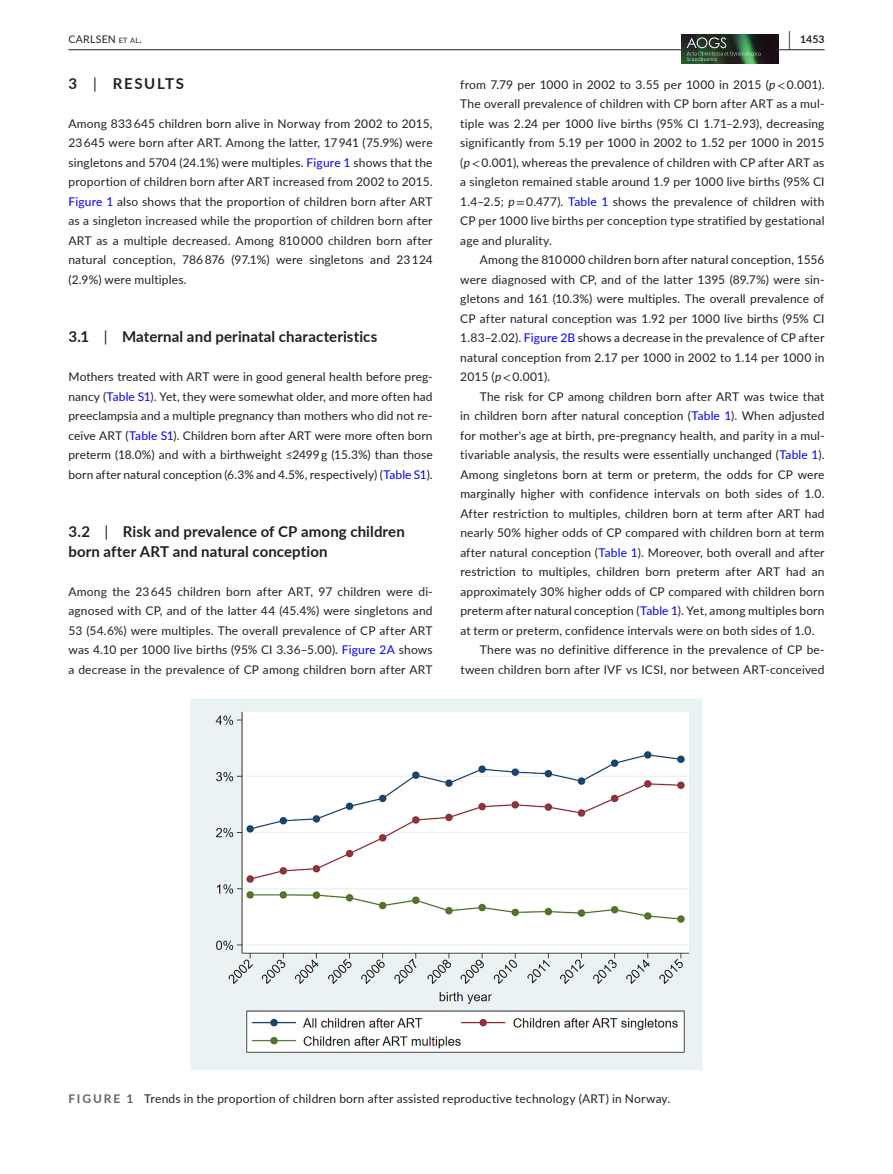
<style>
.page{position:relative;width:893px;height:1174px;background:#fff}
.page>*{position:absolute;margin:0;border:0;box-sizing:border-box;transform-origin:0 0}
.t1{font:700 15px/19.5px "Lato";letter-spacing:.01em;color:#231f20}
.t2{font:700 15px "Lato";letter-spacing:.105em;color:#231f20}
.t3{font:12px/19.5px "Lato";letter-spacing:.01em;color:#231f20;text-align:justify}
.t4{font:10.5px "Lato";letter-spacing:.025em;color:#231f20}
.t5{font:700 10.5px "Lato";color:#231f20}
.s1{font-size:7.35px}
.s2{font-size:19.5px}
.s3{font-weight:400}
.s4{color:#00f}
.s5{font-style:italic}
.s6{font-family:"STIX"}
.s7{font-weight:700;color:#636366}
</style>
<div class="page">
<hr style="left:68px;top:49px;width:756px;height:1px;background:#231f20">
<img style="left:682px;top:34px;width:97px;height:30px">
<svg style="left:687px;top:37px;width:74px;height:24px;background:#3f5843"></svg>
<img style="left:191px;top:699px;width:511px;height:371px">
<p class="t4" style="left:68px;top:31px;width:75px">CARLSEN <span class="s1">et al</span>.</p>
<p class="t5" style="left:789px;top:31px;width:37px"><span class="s2">|</span> 1453</p>
<p class="t2" style="left:68px;top:72px;width:117px">3 <span class="s3">|</span> RESULTS</p>
<p class="t3" style="left:68px;top:113px;width:366px">Among 833 645 children born alive in Norway from 2002 to 2015, 23 645 were born after ART. Among the latter, 17 941 (75.9%) were singletons and 5704 (24.1%) were multiples. <span class="s4">Figure 1</span> shows that the proportion of children born after ART increased from 2002 to 2015.<br><span class="s4">Figure 1</span> also shows that the proportion of children born after ART as a singleton increased while the proportion of children born after ART as a multiple decreased. Among 810 000 children born after natural conception, 786 876 (97.1%) were singletons and 23 124 (2.9%) were multiples.</p>
<p class="t3" style="left:460px;top:74px;width:366px">from 7.79 per 1000 in 2002 to 3.55 per 1000 in 2015 (<span class="s5">p</span><span class="s6">&lt;</span> 0.001).<br>The overall prevalence of children with CP born after ART as a mul&shy;tiple was 2.24 per 1000 live births (95% CI 1.71–2.93), decreasing significantly from 5.19 per 1000 in 2002 to 1.52 per 1000 in 2015 (<span class="s5">p</span><span class="s6">&lt;</span> 0.001), whereas the prevalence of children with CP after ART as a singleton remained stable around 1.9 per 1000 live births (95% CI 1.4–2.5; <span class="s5">p</span><span class="s6">=</span> 0.477). <span class="s4">Table 1</span> shows the prevalence of children with CP per 1000 live births per conception type stratified by gestational age and plurality.</p>
<p class="t3" style="left:460px;top:249px;width:366px;text-indent:20px">Among the 810 000 children born after natural conception, 1556 were diagnosed with CP, and of the latter 1395 (89.7%) were sin&shy;gletons and 161 (10.3%) were multiples. The overall prevalence of CP after natural conception was 1.92 per 1000 live births (95% CI 1.83–2.02). <span class="s4">Figure 2B</span> shows a decrease in the prevalence of CP after natural conception from 2.17 per 1000 in 2002 to 1.14 per 1000 in 2015 (<span class="s5">p</span><span class="s6">&lt;</span> 0.001).</p>
<p class="t3" style="left:480px;top:386px;width:346px">The risk for CP among children born after ART was twice that</p>
<p class="t3" style="left:460px;top:405px;width:366px">in children born after natural conception (<span class="s4">Table 1</span>). When adjusted</p>
<p class="t3" style="left:460px;top:425px;width:366px">for mother's age at birth, pre-pregnancy health, and parity in a mul-</p>
<p class="t3" style="left:460px;top:444px;width:366px">tivariable analysis, the results were essentially unchanged (<span class="s4">Table 1</span>).</p>
<p class="t3" style="left:460px;top:464px;width:366px">Among singletons born at term or preterm, the odds for CP were</p>
<p class="t3" style="left:460px;top:483px;width:366px">marginally higher with confidence intervals on both sides of 1.0.</p>
<p class="t3" style="left:460px;top:503px;width:366px">After restriction to multiples, children born at term after ART had</p>
<p class="t3" style="left:460px;top:522px;width:366px">nearly 50% higher odds of CP compared with children born at term</p>
<p class="t3" style="left:460px;top:542px;width:366px">after natural conception (<span class="s4">Table 1</span>). Moreover, both overall and after</p>
<p class="t3" style="left:460px;top:561px;width:366px">restriction to multiples, children born preterm after ART had an</p>
<p class="t3" style="left:460px;top:581px;width:366px">approximately 30% higher odds of CP compared with children born</p>
<p class="t3" style="left:460px;top:600px;width:366px">preterm after natural conception (<span class="s4">Table 1</span>). Yet, among multiples born</p>
<p class="t3" style="left:460px;top:620px;width:356px">at term or preterm, confidence intervals were on both sides of 1.0.</p>
<p class="t3" style="left:480px;top:639px;width:346px">There was no definitive difference in the prevalence of CP be-</p>
<p class="t3" style="left:460px;top:659px;width:366px">tween children born after IVF vs ICSI, nor between ART-conceived</p>
<p class="t1" style="left:68px;top:326px;width:310px">3.1 <span class="s3">|</span> Maternal and perinatal characteristics</p>
<p class="t3" style="left:68px;top:366px;width:366px">Mothers treated with ART were in good general health before preg&shy;nancy (<span class="s4">Table S1</span>). Yet, they were somewhat older, and more often had preeclampsia and a multiple pregnancy than mothers who did not re&shy;ceive ART (<span class="s4">Table S1</span>). Children born after ART were more often born preterm (18.0%) and with a birthweight ≤2499 g (15.3%) than those born after natural conception (6.3% and 4.5%, respectively) (<span class="s4">Table S1</span>).</p>
<p class="t1" style="left:68px;top:521px;width:338px">3.2 <span class="s3">|</span> Risk and prevalence of CP among children born after ART and natural conception</p>
<p class="t3" style="left:68px;top:581px;width:366px">Among the 23 645 children born after ART, 97 children were di&shy;agnosed with CP, and of the latter 44 (45.4%) were singletons and 53 (54.6%) were multiples. The overall prevalence of CP after ART was 4.10 per 1000 live births (95% CI 3.36–5.00). <span class="s4">Figure 2A</span> shows a decrease in the prevalence of CP among children born after ART</p>
<p class="t3" style="left:68px;top:1088px;width:603px"><span class="s7">FIGURE 1</span> Trends in the proportion of children born after assisted reproductive technology (ART) in Norway.</p>
</div>
